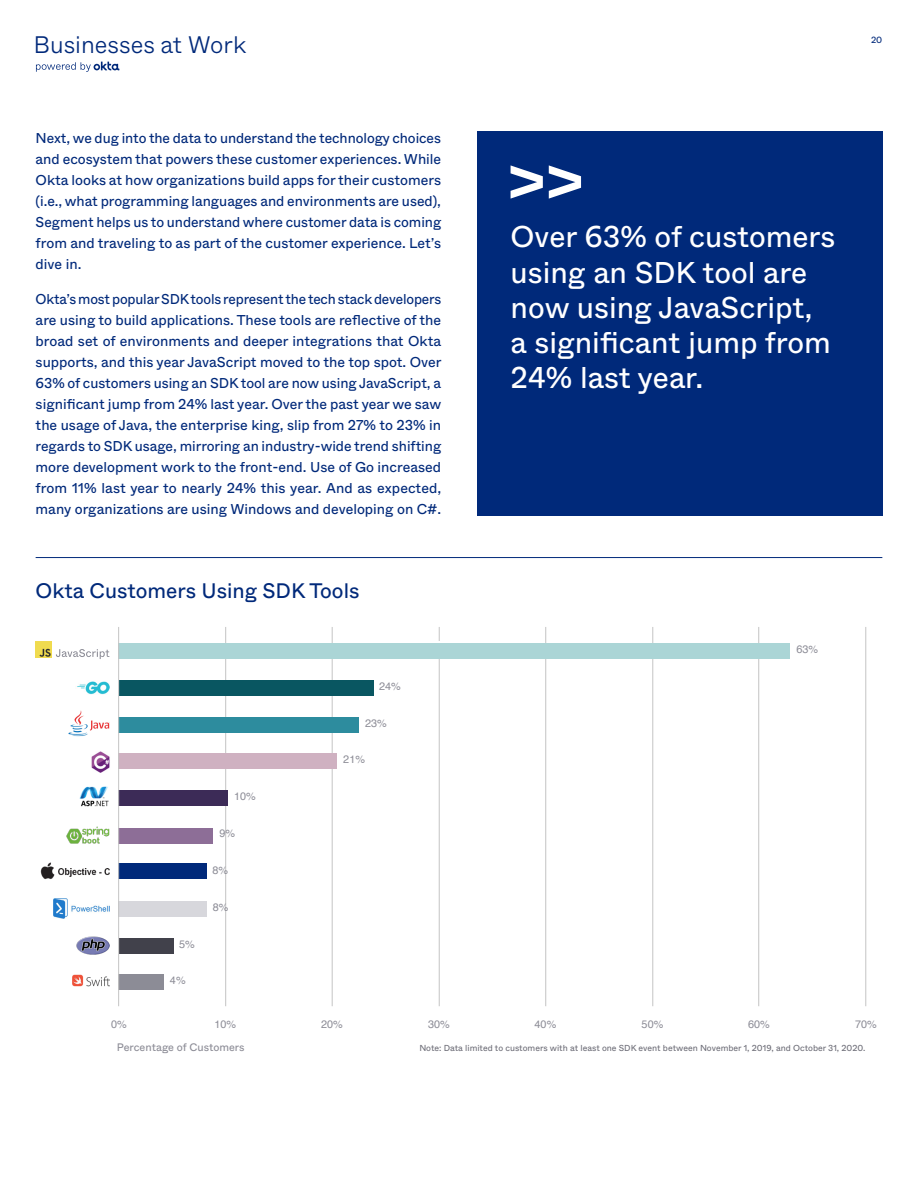
<style>
.page{position:relative;width:918px;height:1188px;background:#fff}
.page>*{position:absolute;margin:0;border:0;box-sizing:border-box;transform-origin:0 0}
.t1{font:30px/35.2px "ABC Whyte";color:#fff}
.t2{font:300 23.85px "ABC Whyte";color:#00297a}
.body_header_-_use_if{font:21px "ABC Whyte";color:#00297a}
.body_justified{font:14.25px/21px "ABC Whyte";color:#00297a;text-align:justify}
.t3{font:10.8px "Helvetica";color:#8c8c96}
.t4{font:10.8px "ABC Whyte";color:#8c8c96}
.t5{font:9px "ABC Whyte";color:#00297a}
.t6{font:8.7px "ABC Whyte";color:#6e6e78}
</style>
<div class="page">
<svg style="left:36px;top:62px;width:83px;height:10px"></svg>
<hr style="left:36px;top:557px;width:846px;height:1px;background:#00297a">
<hr style="left:866px;top:627px;width:1px;height:379px;background:#c4c4c4">
<hr style="left:545px;top:627px;width:1px;height:379px;background:#c4c4c4">
<hr style="left:653px;top:627px;width:1px;height:379px;background:#c4c4c4">
<hr style="left:758px;top:627px;width:1px;height:379px;background:#c4c4c4">
<hr style="left:332px;top:627px;width:1px;height:379px;background:#c4c4c4">
<hr style="left:439px;top:627px;width:1px;height:379px;background:#c4c4c4">
<hr style="left:225px;top:627px;width:1px;height:379px;background:#c4c4c4">
<div style="left:119px;top:643px;width:671px;height:15px;background:#abd5d6"></div>
<div style="left:119px;top:680px;width:254px;height:15px;background:#095661"></div>
<div style="left:119px;top:717px;width:240px;height:15px;background:#2d8c9e"></div>
<div style="left:119px;top:754px;width:218px;height:15px;background:#cfb1c1"></div>
<div style="left:119px;top:791px;width:109px;height:15px;background:#3c2b57"></div>
<div style="left:119px;top:828px;width:94px;height:15px;background:#8d6e97"></div>
<div style="left:119px;top:864px;width:88px;height:15px;background:#00297a"></div>
<div style="left:119px;top:901px;width:88px;height:16px;background:#d7d7dc"></div>
<div style="left:119px;top:938px;width:55px;height:16px;background:#41414b"></div>
<div style="left:119px;top:975px;width:45px;height:15px;background:#8c8c96"></div>
<hr style="left:118px;top:627px;width:1px;height:379px;background:#c4c4c4">
<img style="left:36px;top:642px;width:16px;height:16px">
<svg style="left:56px;top:649px;width:53px;height:10px"></svg>
<img style="left:77px;top:681px;width:33px;height:14px">
<img style="left:68px;top:710px;width:42px;height:27px">
<img style="left:91px;top:751px;width:19px;height:21px">
<img style="left:79px;top:787px;width:30px;height:19px">
<img style="left:66px;top:826px;width:44px;height:18px">
<img style="left:58px;top:869px;width:51px;height:8px">
<img style="left:41px;top:863px;width:14px;height:16px">
<img style="left:54px;top:899px;width:56px;height:19px">
<img style="left:77px;top:937px;width:33px;height:18px">
<img style="left:73px;top:975px;width:37px;height:12px">
<div style="left:477px;top:132px;width:405px;height:384px;background:#00297a"></div>
<svg style="left:511px;top:165px;width:70px;height:34px"></svg>
<h2 class="t2" style="left:33px;top:26px;width:214px">Businesses a t W or k</h2>
<p class="body_justified" style="left:36px;top:127px;width:407px">Next, we dug into the data to understand the technology choices and ecosystem that powers these customer experiences. While Okta looks at how organizations build apps for their customers (i.e., what programming languages and environments are used), Segment helps us to understand where customer data is coming from and traveling to as part of the customer experience. Let’s dive in.</p>
<p class="body_justified" style="left:36px;top:287px;width:407px">Okta’s most popular SDK tools represent the tech stack developers are using to build applications. These tools are reflective of the broad set of environments and deeper integrations that Okta supports, and this year JavaScript moved to the top spot. Over 63% of customers using an SDK tool are now using JavaScript, a significant jump from 24% last year. Over the past year we saw the usage of Java, the enterprise king, slip from 27% to 23% in regards to SDK usage, mirroring an industry-wide trend shifting more development work to the front-end. Use of Go increased from 11% last year to nearly 24% this year. And as expected, many organizations are using Windows and developing on C#.</p>
<p class="body_header_-_use_if" style="left:36px;top:575px;width:325px">Okta Customers Using SDK Tools</p>
<p class="t3" style="left:379px;top:678px;width:23px">24%</p>
<p class="t3" style="left:365px;top:715px;width:23px">23%</p>
<p class="t3" style="left:179px;top:936px;width:17px">5%</p>
<p class="t3" style="left:170px;top:972px;width:17px">4%</p>
<p class="t3" style="left:234px;top:788px;width:23px">10%</p>
<p class="t3" style="left:219px;top:825px;width:17px">9%</p>
<p class="t3" style="left:212px;top:862px;width:17px">8%</p>
<p class="t3" style="left:213px;top:898px;width:17px">8%</p>
<p class="t3" style="left:343px;top:751px;width:23px">21%</p>
<p class="t5" style="left:871px;top:33px;width:13px">20</p>
<p class="t1" style="left:511px;top:217px;width:326px">Over 63% of customers using an SDK tool are now using JavaScript, a significant jump from<br>24% last year.</p>
<p class="t3" style="left:797px;top:641px;width:23px">63%</p>
<p class="t3" style="left:111px;top:1016px;width:17px">0%</p>
<p class="t3" style="left:215px;top:1016px;width:23px">10%</p>
<p class="t3" style="left:321px;top:1016px;width:23px">20%</p>
<p class="t3" style="left:428px;top:1016px;width:23px">30%</p>
<p class="t3" style="left:535px;top:1016px;width:23px">40%</p>
<p class="t3" style="left:642px;top:1016px;width:23px">50%</p>
<p class="t3" style="left:748px;top:1016px;width:23px">60%</p>
<p class="t3" style="left:855px;top:1016px;width:23px">70%</p>
<p class="t4" style="left:117px;top:1039px;width:129px">Percentage of Customers</p>
<p class="t6" style="left:419px;top:1041px;width:448px">Note: Data limited to customers with at least one SDK event between November 1, 2019, and October 31, 2020.</p>
</div>
